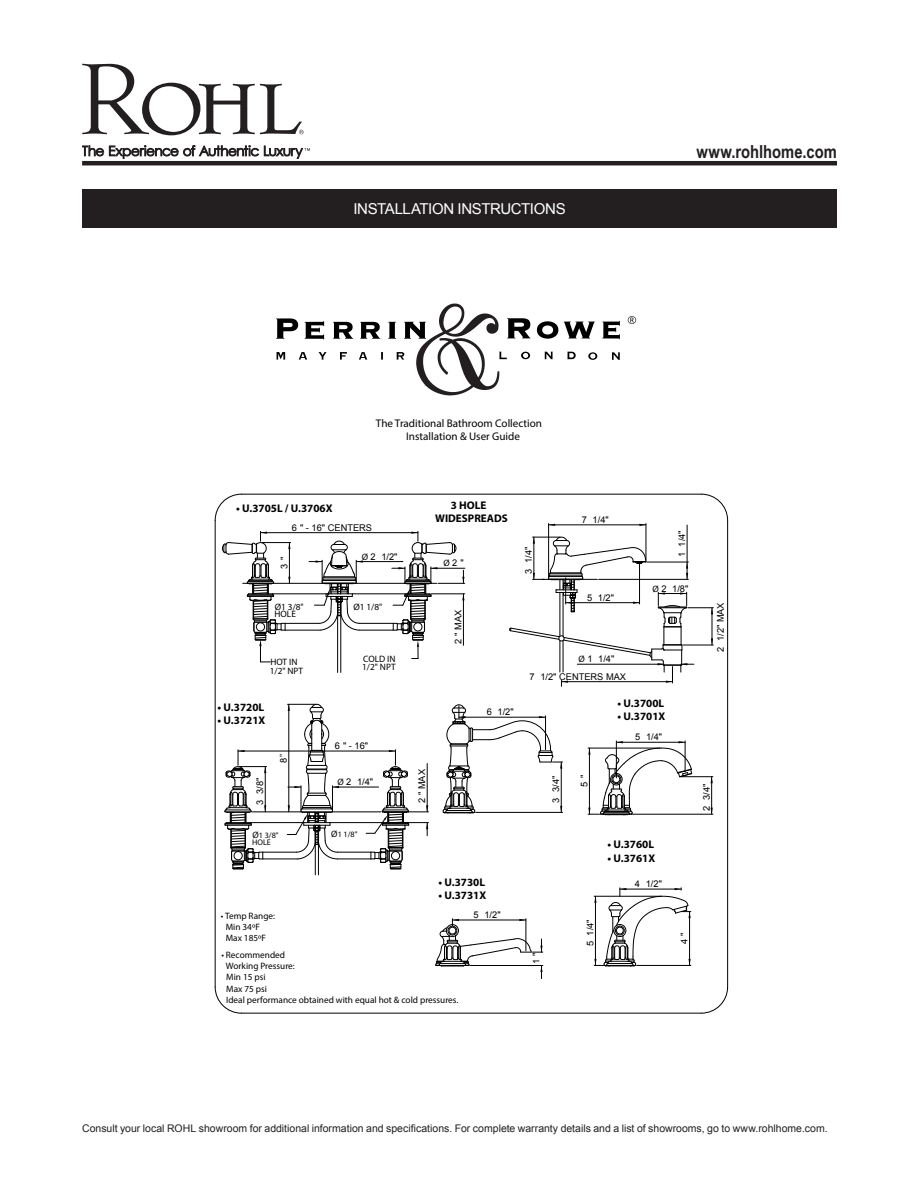
<style>
.page{position:relative;width:918px;height:1188px;background:#fff}
.page>*{position:absolute;margin:0;border:0;box-sizing:border-box;transform-origin:0 0}
.t1{font:700 18px "Arial Narrow";color:#231f20}
.Product_Title_Bar{font:15px "Arial";letter-spacing:-.025em;color:#fff}
.t2{font:700 11.1px/13px "Myriad Pro";color:#000;text-align:center}
.t3{font:11.1px/13.5px "Myriad Pro";color:#000}
.t4{font:10.5px "Arial";color:#231f20}
.t5{font:9.3px/11.2px "Myriad Pro";color:#000}
.t6{font:9.3px "Arial";color:#000}
.t7{font:8.1px "Myriad Pro";color:#000}
.s1{font-family:"Myriad Pro"}
.s2{font-size:9.3px}
</style>
<div class="page">
<svg style="left:82px;top:64px;width:222px;height:71px"></svg>
<svg style="left:82px;top:145px;width:228px;height:14px"></svg>
<hr style="left:82px;top:161px;width:755px;height:4px;background:#231f20">
<div style="left:82px;top:189px;width:755px;height:38px;background:#231f20"></div>
<hr style="left:241px;top:1013px;width:460px;height:1px;background:#000">
<hr style="left:241px;top:494px;width:460px;height:1px;background:#000">
<hr style="left:727px;top:520px;width:1px;height:467px;background:#000">
<hr style="left:215px;top:520px;width:1px;height:467px;background:#000">
<svg style="left:215px;top:494px;width:27px;height:27px"></svg>
<svg style="left:701px;top:494px;width:27px;height:27px"></svg>
<svg style="left:701px;top:987px;width:27px;height:27px"></svg>
<svg style="left:215px;top:987px;width:27px;height:27px"></svg>
<hr style="left:687px;top:525px;width:1px;height:54px;background:#000">
<hr style="left:260px;top:532px;width:158px;height:1px;background:#000">
<hr style="left:548px;top:524px;width:1px;height:53px;background:#000">
<hr style="left:646px;top:524px;width:1px;height:36px;background:#000">
<hr style="left:549px;top:525px;width:97px;height:1px;background:#000">
<hr style="left:356px;top:561px;width:47px;height:1px;background:#000">
<hr style="left:238px;top:751px;width:157px;height:1px;background:#000">
<hr style="left:332px;top:787px;width:47px;height:1px;background:#000">
<hr style="left:385px;top:822px;width:44px;height:1px;background:#000">
<hr style="left:382px;top:812px;width:47px;height:1px;background:#000">
<svg style="left:426px;top:823px;width:2px;height:13px"></svg>
<hr style="left:427px;top:763px;width:1px;height:49px;background:#000">
<hr style="left:633px;top:814px;width:80px;height:1px;background:#000">
<hr style="left:681px;top:776px;width:32px;height:1px;background:#000">
<hr style="left:711px;top:777px;width:1px;height:37px;background:#000">
<svg style="left:305px;top:321px;width:19px;height:19px"></svg>
<svg style="left:602px;top:321px;width:18px;height:18px"></svg>
<svg style="left:333px;top:322px;width:20px;height:17px"></svg>
<svg style="left:537px;top:321px;width:21px;height:18px"></svg>
<svg style="left:276px;top:318px;width:22px;height:21px"></svg>
<svg style="left:564px;top:322px;width:31px;height:16px"></svg>
<svg style="left:276px;top:352px;width:9px;height:8px"></svg>
<svg style="left:298px;top:352px;width:9px;height:8px"></svg>
<svg style="left:318px;top:352px;width:9px;height:8px"></svg>
<svg style="left:340px;top:352px;width:7px;height:8px"></svg>
<svg style="left:359px;top:304px;width:171px;height:91px"></svg>
<svg style="left:544px;top:352px;width:9px;height:7px"></svg>
<svg style="left:567px;top:352px;width:9px;height:7px"></svg>
<svg style="left:588px;top:352px;width:9px;height:8px"></svg>
<svg style="left:612px;top:352px;width:8px;height:8px"></svg>
<svg style="left:628px;top:316px;width:8px;height:8px"></svg>
<hr style="left:273px;top:583px;width:49px;height:1px;background:#000">
<hr style="left:356px;top:583px;width:49px;height:1px;background:#000">
<hr style="left:272px;top:594px;width:54px;height:1px;background:#000">
<hr style="left:352px;top:594px;width:54px;height:1px;background:#000">
<hr style="left:341px;top:615px;width:1px;height:58px;background:#000">
<hr style="left:337px;top:615px;width:1px;height:58px;background:#000">
<svg style="left:222px;top:531px;width:69px;height:132px"></svg>
<hr style="left:285px;top:623px;width:34px;height:1px;background:#000">
<hr style="left:285px;top:630px;width:35px;height:1px;background:#000">
<svg style="left:392px;top:531px;width:73px;height:128px"></svg>
<hr style="left:360px;top:623px;width:33px;height:1px;background:#000">
<hr style="left:360px;top:630px;width:33px;height:1px;background:#000">
<svg style="left:309px;top:540px;width:54px;height:91px"></svg>
<svg style="left:509px;top:536px;width:204px;height:150px"></svg>
<hr style="left:250px;top:822px;width:54px;height:1px;background:#000">
<hr style="left:330px;top:822px;width:54px;height:1px;background:#000">
<hr style="left:318px;top:844px;width:1px;height:31px;background:#000">
<hr style="left:315px;top:844px;width:1px;height:31px;background:#000">
<svg style="left:225px;top:750px;width:42px;height:120px"></svg>
<hr style="left:263px;top:852px;width:33px;height:1px;background:#000">
<hr style="left:263px;top:859px;width:35px;height:1px;background:#000">
<svg style="left:366px;top:750px;width:43px;height:120px"></svg>
<hr style="left:337px;top:852px;width:34px;height:1px;background:#000">
<hr style="left:337px;top:859px;width:34px;height:1px;background:#000">
<hr style="left:252px;top:812px;width:49px;height:1px;background:#000">
<hr style="left:332px;top:812px;width:49px;height:1px;background:#000">
<svg style="left:287px;top:704px;width:52px;height:155px"></svg>
<svg style="left:443px;top:704px;width:120px;height:110px"></svg>
<svg style="left:435px;top:919px;width:108px;height:60px"></svg>
<svg style="left:594px;top:888px;width:97px;height:79px"></svg>
<svg style="left:588px;top:741px;width:104px;height:75px"></svg>
<p class="Product_Title_Bar" style="left:353px;top:198px;width:214px">INSTALLATION INSTRUCTIONS</p>
<p class="t1" style="left:696px;top:138px;width:142px">www.rohlhome.com</p>
<p class="t3" style="left:406px;top:416px;width:137px;text-indent:-30px">The Traditional Bathroom Collection<br>Installation &amp; User Guide</p>
<p class="t2" style="left:236px;top:501px;width:98px">• U.3705L / U.3706X</p>
<p class="t6" style="left:292px;top:521px;width:82px">6 " - 16" CENTERS</p>
<p class="t6" style="left:278px;top:569px;width:13px;rotate:-90deg">3 "</p>
<p class="t6" style="left:362px;top:550px;width:37px"><span class="s1">Ø</span> 2 1/2"</p>
<p class="t5" style="left:275px;top:603px;width:31px;line-height:7.6px">Ø1 3/8"<br>HOLE</p>
<p class="t5" style="left:353px;top:601px;width:30px">Ø1 1/8"</p>
<p class="t5" style="left:270px;top:658px;width:35px;line-height:8.6px">HOT IN<br>1/2" NPT</p>
<p class="t5" style="left:362px;top:654px;width:35px;line-height:8.6px">COLD IN<br>1/2" NPT</p>
<p class="t2" style="left:218px;top:700px;width:48px">• U.3720L</p>
<p class="t2" style="left:218px;top:713px;width:49px">• U.3721X</p>
<p class="t6" style="left:277px;top:763px;width:10px;rotate:-90deg">8”</p>
<p class="t6" style="left:335px;top:740px;width:35px">6 " - 16"</p>
<p class="t6" style="left:254px;top:805px;width:28px;rotate:-90deg">3 3/8"</p>
<p class="t6" style="left:337px;top:776px;width:37px"><span class="s1">Ø</span> 2 1/4"</p>
<p class="t7" style="left:252px;top:831px;width:28px"><span class="s2">Ø</span>1 3/8"</p>
<p class="t7" style="left:331px;top:829px;width:28px"><span class="s2">Ø</span>1 1/8"</p>
<p class="t7" style="left:252px;top:837px;width:20px">HOLE</p>
<p class="t5" style="left:226px;top:910px;width:51px;text-indent:-5px">• Temp Range:<br>Min 34ºF<br>Max 185ºF</p>
<p class="t2" style="left:435px;top:499px;width:74px">3 HOLE<br>WIDESPREADS</p>
<p class="t6" style="left:444px;top:557px;width:22px"><span class="s1">Ø</span>2"</p>
<p class="t6" style="left:452px;top:644px;width:36px;rotate:-90deg">2 " MAX</p>
<p class="t6" style="left:487px;top:706px;width:28px">6 1/2"</p>
<p class="t6" style="left:523px;top:574px;width:28px;rotate:-90deg">3 1/4"</p>
<p class="t6" style="left:582px;top:514px;width:28px">7 1/4"</p>
<p class="t6" style="left:587px;top:591px;width:28px">5 1/2"</p>
<p class="t6" style="left:579px;top:653px;width:37px"><span class="s1">Ø</span> 1 1/4"</p>
<p class="t6" style="left:530px;top:670px;width:98px">7 1/2" CENTERS MAX</p>
<p class="t6" style="left:676px;top:557px;width:28px;rotate:-90deg">1 1/4"</p>
<p class="t6" style="left:653px;top:582px;width:37px"><span class="s1">Ø</span> 2 1/8"</p>
<p class="t2" style="left:618px;top:696px;width:48px">• U.3700L</p>
<p class="t2" style="left:618px;top:709px;width:49px">• U.3701X</p>
<p class="t6" style="left:635px;top:731px;width:28px">5 1/4"</p>
<p class="t6" style="left:416px;top:803px;width:36px;rotate:-90deg">2 " MAX</p>
<p class="t6" style="left:550px;top:803px;width:28px;rotate:-90deg">3 3/4"</p>
<p class="t2" style="left:438px;top:875px;width:48px">• U.3730L</p>
<p class="t2" style="left:438px;top:888px;width:49px">• U.3731X</p>
<p class="t6" style="left:474px;top:909px;width:28px">5 1/2"</p>
<p class="t6" style="left:578px;top:787px;width:13px;rotate:-90deg">5 "</p>
<p class="t6" style="left:584px;top:946px;width:28px;rotate:-90deg">5 1/4"</p>
<p class="t2" style="left:608px;top:838px;width:48px">• U.3760L</p>
<p class="t2" style="left:608px;top:851px;width:49px">• U.3761X</p>
<p class="t6" style="left:635px;top:878px;width:28px">4 1/2"</p>
<p class="t6" style="left:678px;top:944px;width:13px;rotate:-90deg">4 "</p>
<p class="t5" style="left:226px;top:949px;width:234px;text-indent:-5px">• Recommended<br>Working Pressure:<br>Min 15 psi<br>Max 75 psi<br>Ideal performance obtained with equal hot &amp; cold pressures.</p>
<p class="t6" style="left:530px;top:964px;width:13px;rotate:-90deg">1 "</p>
<p class="t6" style="left:714px;top:652px;width:51px;rotate:-90deg">2 1/2" MAX</p>
<p class="t6" style="left:700px;top:811px;width:28px;rotate:-90deg">2 3/4"</p>
<p class="t4" style="left:82px;top:1121px;width:747px">Consult your local ROHL showroom for additional information and specifications. For complete warranty details and a list of showrooms, go to www.rohlhome.com.</p>
</div>
